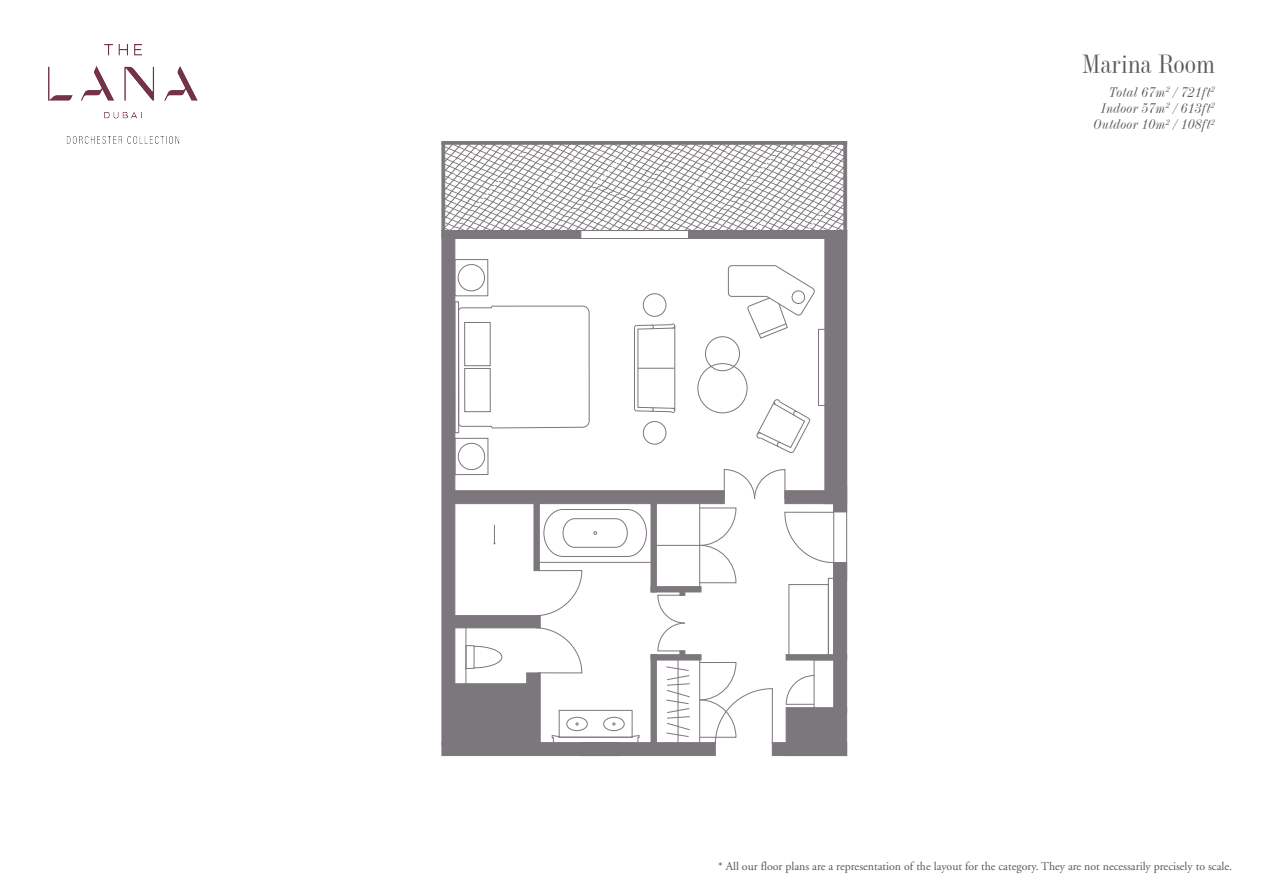
<style>
.page{position:relative;width:1263px;height:893px;background:#fff}
.page>*{position:absolute;margin:0;border:0;box-sizing:border-box;transform-origin:0 0}
.t1{font:25.5px "Industrial 736 BT";color:#5d595f}
.t2{font:italic 13.5px/16.2px "Industrial 736 BT";letter-spacing:.02em;color:#57585a;text-align:right}
.t3{font:11.85px "Adobe Garamond";color:#57585a}
</style>
<div class="page">
<img style="left:49px;top:44px;width:148px;height:100px">
<svg style="left:455px;top:259px;width:33px;height:37px"></svg>
<div style="left:458px;top:264px;width:27px;height:27px;border:1px solid #7c777c;border-radius:50%"></div>
<div style="left:455px;top:438px;width:33px;height:37px;border:1px solid #7c777c"></div>
<svg style="left:458px;top:306px;width:132px;height:451px"></svg>
<div style="left:464px;top:368px;width:26px;height:44px;border:1px solid #7c777c"></div>
<div style="left:464px;top:322px;width:26px;height:44px;border:1px solid #7c777c"></div>
<div style="left:455px;top:302px;width:4px;height:131px;border:1px solid #7c777c"></div>
<div style="left:688px;top:230px;width:159px;height:9px;background:#7c777c"></div>
<div style="left:442px;top:230px;width:139px;height:9px;background:#7c777c"></div>
<div style="left:563px;top:230px;width:133px;height:9px;border:1px solid #7c777c"></div>
<svg style="left:700px;top:508px;width:36px;height:75px"></svg>
<svg style="left:535px;top:570px;width:47px;height:46px"></svg>
<svg style="left:535px;top:627px;width:47px;height:46px"></svg>
<svg style="left:786px;top:675px;width:28px;height:30px"></svg>
<svg style="left:784px;top:512px;width:49px;height:51px"></svg>
<svg style="left:700px;top:662px;width:73px;height:82px"></svg>
<svg style="left:493px;top:525px;width:3px;height:20px"></svg>
<svg style="left:552px;top:735px;width:87px;height:7px"></svg>
<div style="left:559px;top:710px;width:73px;height:27px;border:1px solid #7c777c"></div>
<div style="left:603px;top:717px;width:21px;height:14px;border:1px solid #7c777c;border-radius:50%"></div>
<div style="left:566px;top:717px;width:22px;height:14px;border:1px solid #7c777c;border-radius:50%"></div>
<div style="left:466px;top:645px;width:8px;height:24px;border:1px solid #7c777c"></div>
<svg style="left:474px;top:646px;width:28px;height:22px"></svg>
<hr style="left:466px;top:615px;width:1px;height:85px;background:#7c777c">
<svg style="left:724px;top:469px;width:61px;height:30px"></svg>
<svg style="left:657px;top:592px;width:28px;height:62px"></svg>
<svg style="left:756px;top:399px;width:54px;height:54px"></svg>
<svg style="left:666px;top:666px;width:24px;height:71px"></svg>
<div style="left:442px;top:742px;width:176px;height:14px;background:#7c777c"></div>
<div style="left:786px;top:707px;width:61px;height:49px;background:#7c777c;border:1px solid #7c777c"></div>
<svg style="left:786px;top:654px;width:47px;height:6px"></svg>
<div style="left:651px;top:654px;width:50px;height:6px;background:#7c777c;border:1px solid #7c777c"></div>
<div style="left:651px;top:654px;width:5px;height:89px;background:#7c777c"></div>
<div style="left:828px;top:578px;width:6px;height:80px;border:1px solid #7c777c"></div>
<div style="left:789px;top:584px;width:39px;height:74px;border:1px solid #7c777c"></div>
<div style="left:814px;top:660px;width:23px;height:52px;border:1px solid #7c777c"></div>
<div style="left:442px;top:230px;width:13px;height:515px;background:#7c777c"></div>
<div style="left:833px;top:562px;width:14px;height:151px;background:#7c777c"></div>
<div style="left:785px;top:490px;width:55px;height:14px;background:#7c777c;border:1px solid #7c777c"></div>
<div style="left:449px;top:490px;width:275px;height:14px;background:#7c777c;border:1px solid #7c777c"></div>
<div style="left:833px;top:486px;width:14px;height:95px;border:1px solid #7c777c"></div>
<div style="left:833px;top:230px;width:14px;height:282px;background:#7c777c"></div>
<div style="left:825px;top:230px;width:22px;height:274px;background:#7c777c"></div>
<div style="left:582px;top:742px;width:133px;height:14px;background:#7c777c;border:1px solid #7c777c"></div>
<div style="left:772px;top:742px;width:75px;height:14px;background:#7c777c"></div>
<hr style="left:699px;top:660px;width:1px;height:84px;background:#7c777c">
<div style="left:651px;top:586px;width:50px;height:6px;background:#7c777c;border:1px solid #7c777c"></div>
<div style="left:651px;top:503px;width:5px;height:89px;background:#7c777c"></div>
<div style="left:534px;top:503px;width:5px;height:68px;background:#7c777c"></div>
<div style="left:526px;top:673px;width:14px;height:71px;background:#7c777c"></div>
<div style="left:446px;top:683px;width:88px;height:61px;background:#7c777c;border:1px solid #7c777c"></div>
<div style="left:449px;top:615px;width:91px;height:13px;background:#7c777c"></div>
<hr style="left:699px;top:503px;width:1px;height:83px;background:#7c777c">
<hr style="left:678px;top:659px;width:1px;height:85px;background:#7c777c">
<hr style="left:653px;top:545px;width:47px;height:1px;background:#7c777c">
<svg style="left:634px;top:324px;width:41px;height:89px"></svg>
<hr style="left:638px;top:368px;width:37px;height:1px;background:#7c777c">
<svg style="left:642px;top:421px;width:25px;height:24px"></svg>
<svg style="left:642px;top:293px;width:25px;height:24px"></svg>
<div style="left:818px;top:329px;width:9px;height:77px;border:1px solid #7c777c"></div>
<div style="left:698px;top:363px;width:49px;height:50px;border:1px solid #7c777c;border-radius:50%"></div>
<div style="left:705px;top:336px;width:35px;height:35px;border:1px solid #7c777c;border-radius:50%"></div>
<svg style="left:543px;top:509px;width:104px;height:48px"></svg>
<hr style="left:538px;top:562px;width:116px;height:1px;background:#7c777c">
<svg style="left:728px;top:265px;width:87px;height:74px"></svg>
<svg style="left:445px;top:144px;width:399px;height:87px"></svg>
<hr style="left:442px;top:141px;width:405px;height:3px;background:#7c777c">
<hr style="left:442px;top:142px;width:3px;height:89px;background:#7c777c">
<hr style="left:844px;top:142px;width:3px;height:89px;background:#7c777c">
<h1 class="t1" style="left:1082px;top:48px;width:135px">Marina Room</h1>
<p class="t2" style="left:1094px;top:84px;width:123px">Total 67m<sup>2</sup> / 721ft<sup>2<br></sup>Indoor 57m<sup>2</sup> / 613ft<sup>2<br></sup>Outdoor 10m<sup>2</sup> / 108ft<sup>2</sup></p>
<p class="t3" style="left:718px;top:860px;width:515px">* All our floor plans are a representation of the layout for the category. They are not necessarily precisely to scale.</p>
</div>
